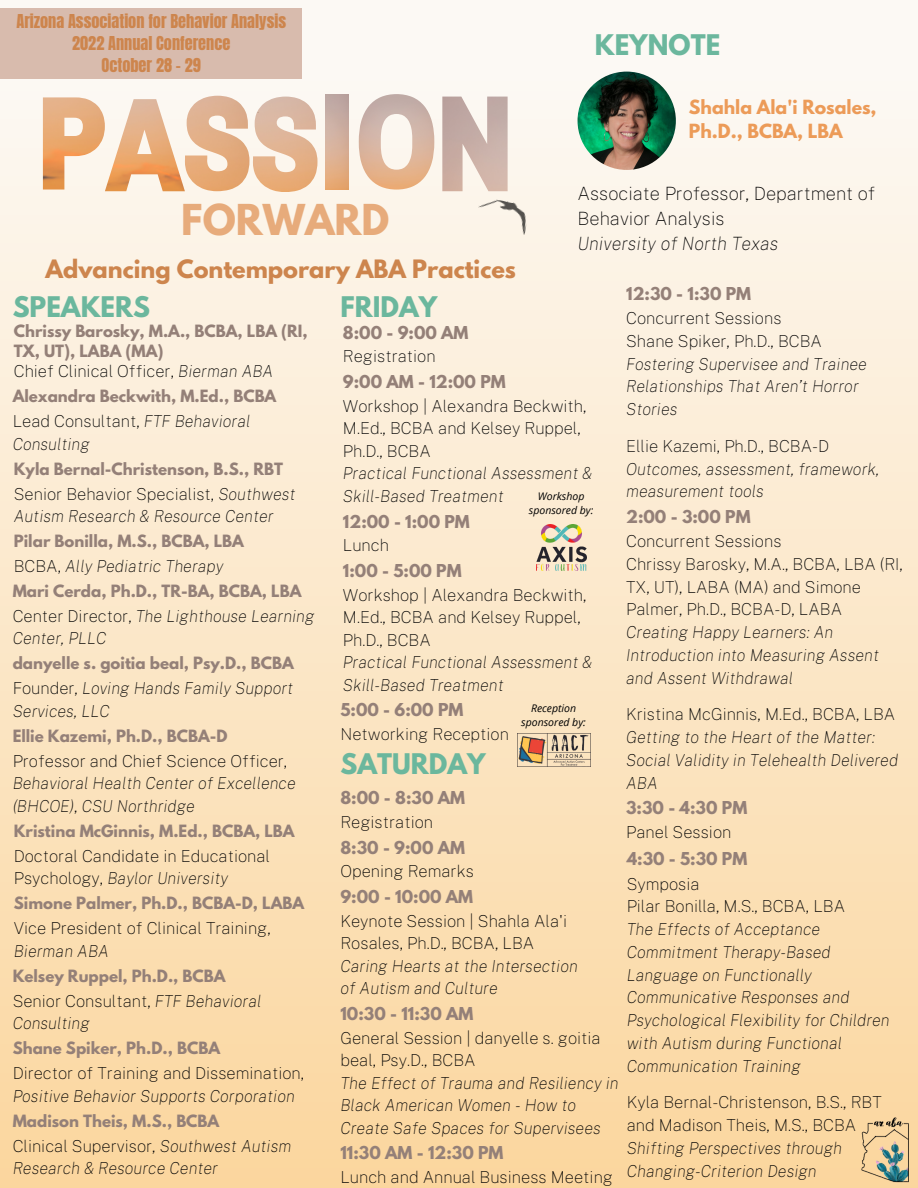
<style>
.page{position:relative;width:918px;height:1188px;background:#fff}
.page>*{position:absolute;margin:0;border:0;box-sizing:border-box;transform-origin:0 0}
.t1{font:700 37.65px "League Spartan";color:#e7ab7b}
.t2{font:700 25.2px "League Spartan";color:#6bb79d}
.t3{font:700 22.5px "League Spartan";color:#cd854d}
.t4{font:100 18.3px/24.8px "Public Sans";color:#000}
.t5{font:italic 100 18.3px "Public Sans";color:#000}
.t6{font:700 17.25px/23.7px "League Spartan";color:#ec9b58}
.t7{font:italic 100 16.5px/22.8px "Public Sans";color:#000}
.t8{font:100 16.5px/22.5px "Public Sans";color:#000}
.t9{font:16.35px/22.2px "Anton";color:#cd854d;text-align:center}
.t10{font:700 15.75px "League Spartan";color:#948078}
.t11{font:700 15px/20.2px "League Spartan";color:#948078}
.t12{font:italic 10.5px/14px "Open Sans";color:#000;text-align:center}
.s1{font-style:italic}
.s2{font-style:normal}
</style>
<div class="page">
<div style="left:0;top:0;width:918px;height:1188px;background:linear-gradient(to bottom,#fcfbf9,#fbd69e)"></div>
<img style="left:43px;top:97px;width:62px;height:92px">
<img style="left:105px;top:99px;width:80px;height:92px">
<img style="left:253px;top:97px;width:64px;height:95px">
<img style="left:185px;top:96px;width:64px;height:95px">
<img style="left:326px;top:95px;width:22px;height:94px">
<img style="left:359px;top:94px;width:75px;height:96px">
<img style="left:442px;top:97px;width:66px;height:94px">
<img style="left:475px;top:197px;width:55px;height:38px">
<div style="left:0;top:8px;width:302px;height:71px;background:#d8bbad"></div>
<img style="left:578px;top:72px;width:98px;height:98px;border-radius:50%">
<img style="left:842px;top:1106px;width:76px;height:82px">
<img style="left:517px;top:734px;width:73px;height:33px">
<img style="left:536px;top:525px;width:51px;height:46px">
<p class="t9" style="left:16px;top:10px;width:271px">Arizona Association for Behavior Analysis<br>2022 Annual Conference<br>October 28 - 29</p>
<h1 class="t1" style="left:181px;top:201px;width:210px">FORWARD</h1>
<h3 class="t3" style="left:46px;top:258px;width:472px">Advancing Contemporary ABA Practices</h3>
<h2 class="t2" style="left:595px;top:33px;width:127px">KEYNOTE</h2>
<p class="t6" style="left:689px;top:97px;width:189px">Shahla Ala'i Rosales,<br>Ph.D., BCBA, LBA</p>
<p class="t4" style="left:578px;top:181px;width:299px">Associate Professor, Department of<br>Behavior Analysis</p>
<p class="t5" style="left:578px;top:233px;width:203px">University of North Texas</p>
<h2 class="t2" style="left:13px;top:294px;width:139px">SPEAKERS</h2>
<h2 class="t2" style="left:340px;top:294px;width:98px">FRIDAY</h2>
<p class="t11" style="left:14px;top:322px;width:296px">Chrissy Barosky, M.A., BCBA, LBA (RI,<br>TX, UT), LABA (MA)</p>
<p class="t8" style="left:14px;top:360px;width:261px">Chief Clinical Officer, <span class="s1">Bierman ABA</span></p>
<p class="t11" style="left:13px;top:388px;width:265px">Alexandra Beckwith, M.Ed., BCBA</p>
<p class="t7" style="left:13px;top:410px;width:239px"><span class="s2">Lead Consultant,</span> FTF Behavioral<br>Consulting</p>
<p class="t11" style="left:14px;top:460px;width:271px">Kyla Bernal-Christenson, B.S., RBT</p>
<p class="t7" style="left:14px;top:482px;width:283px"><span class="s2">Senior Behavior Specialist,</span> Southwest<br>Autism Research &amp; Resource Center</p>
<p class="t11" style="left:14px;top:533px;width:232px">Pilar Bonilla, M.S., BCBA, LBA</p>
<p class="t7" style="left:14px;top:555px;width:211px"><span class="s2">BCBA,</span> Ally Pediatric Therapy</p>
<p class="t10" style="left:343px;top:324px;width:127px">8:00 - 9:00 AM</p>
<p class="t8" style="left:343px;top:345px;width:94px">Registration</p>
<p class="t10" style="left:343px;top:374px;width:164px">9:00 AM - 12:00 PM</p>
<p class="t8" style="left:343px;top:394px;width:245px">Workshop | Alexandra Beckwith,<br>M.Ed., BCBA and Kelsey Ruppel,<br>Ph.D., BCBA</p>
<p class="t7" style="left:343px;top:462px;width:251px">Practical Functional Assessment &amp;<br>Skill-Based Treatment</p>
<p class="t12" style="left:529px;top:489px;width:66px">Workshop sponsored by:</p>
<p class="t10" style="left:343px;top:513px;width:128px">12:00 - 1:00 PM</p>
<p class="t8" style="left:343px;top:534px;width:48px">Lunch</p>
<p class="t10" style="left:343px;top:563px;width:120px">1:00 - 5:00 PM</p>
<p class="t8" style="left:343px;top:583px;width:245px">Workshop | Alexandra Beckwith,<br>M.Ed., BCBA and Kelsey Ruppel,<br>Ph.D., BCBA</p>
<p class="t7" style="left:343px;top:651px;width:251px">Practical Functional Assessment &amp;<br>Skill-Based Treatment</p>
<p class="t10" style="left:340px;top:702px;width:124px">5:00 - 6:00 PM</p>
<p class="t8" style="left:340px;top:723px;width:170px">Networking Reception</p>
<h2 class="t2" style="left:340px;top:751px;width:147px">SATURDAY</h2>
<p class="t11" style="left:13px;top:583px;width:290px">Mari Cerda, Ph.D., TR-BA, BCBA, LBA</p>
<p class="t7" style="left:13px;top:605px;width:303px"><span class="s2">Center Director,</span> The Lighthouse Learning<br>Center, PLLC</p>
<p class="t11" style="left:13px;top:655px;width:283px">danyelle s. goitia beal, Psy.D., BCBA</p>
<p class="t7" style="left:13px;top:677px;width:282px"><span class="s2">Founder,</span> Loving Hands Family Support<br>Services, LLC</p>
<p class="t11" style="left:13px;top:728px;width:216px">Ellie Kazemi, Ph.D., BCBA-D</p>
<p class="t8" style="left:13px;top:750px;width:276px">Professor and Chief Science Officer,</p>
<p class="t7" style="left:13px;top:772px;width:285px">Behavioral Health Center of Excellence (BHCOE)<span class="s2">,</span> CSU Northridge</p>
<p class="t11" style="left:14px;top:823px;width:282px">Kristina McGinnis, M.Ed., BCBA, LBA</p>
<p class="t8" style="left:14px;top:845px;width:258px">Doctoral Candidate in Educational<br>Psychology, <span class="s1">Baylor University</span></p>
<p class="t12" style="left:521px;top:701px;width:66px">Reception sponsored by:</p>
<p class="t10" style="left:340px;top:790px;width:126px">8:00 - 8:30 AM</p>
<p class="t8" style="left:340px;top:811px;width:94px">Registration</p>
<p class="t10" style="left:340px;top:839px;width:126px">8:30 - 9:00 AM</p>
<p class="t8" style="left:340px;top:860px;width:135px">Opening Remarks</p>
<p class="t10" style="left:340px;top:889px;width:134px">9:00 - 10:00 AM</p>
<p class="t8" style="left:340px;top:909px;width:228px">Keynote Session | Shahla Ala'i<br>Rosales, Ph.D., BCBA, LBA</p>
<p class="t7" style="left:340px;top:954px;width:239px">Caring Hearts at the Intersection of Autism and Culture</p>
<p class="t10" style="left:340px;top:1006px;width:134px">10:30 - 11:30 AM</p>
<p class="t8" style="left:340px;top:1026px;width:262px">General Session | danyelle s. goitia beal, Psy.D., BCBA</p>
<p class="t7" style="left:340px;top:1071px;width:280px">The Effect of Trauma and Resiliency in<br>Black American Women - How to<br>Create Safe Spaces for Supervisees</p>
<p class="t10" style="left:340px;top:1145px;width:165px">11:30 AM - 12:30 PM</p>
<p class="t8" style="left:340px;top:1166px;width:274px">Lunch and Annual Business Meeting</p>
<p class="t11" style="left:14px;top:895px;width:292px">Simone Palmer, Ph.D., BCBA-D, LABA</p>
<p class="t8" style="left:14px;top:917px;width:258px">Vice President of Clinical Training,</p>
<p class="t7" style="left:14px;top:939px;width:97px">Bierman ABA</p>
<p class="t11" style="left:13px;top:967px;width:214px">Kelsey Ruppel, Ph.D., BCBA</p>
<p class="t7" style="left:13px;top:989px;width:250px"><span class="s2">Senior Consultant,</span> FTF Behavioral<br>Consulting</p>
<p class="t11" style="left:13px;top:1040px;width:209px">Shane Spiker, Ph.D., BCBA</p>
<p class="t8" style="left:13px;top:1062px;width:293px">Director of Training and Dissemination,</p>
<p class="t7" style="left:13px;top:1084px;width:284px">Positive Behavior Supports Corporation</p>
<p class="t11" style="left:13px;top:1112px;width:208px">Madison Theis, M.S., BCBA</p>
<p class="t7" style="left:13px;top:1134px;width:280px"><span class="s2">Clinical Supervisor,</span> Southwest Autism<br>Research &amp; Resource Center</p>
<p class="t10" style="left:626px;top:286px;width:126px">12:30 - 1:30 PM</p>
<p class="t8" style="left:626px;top:307px;width:197px">Concurrent Sessions<br>Shane Spiker, Ph.D., BCBA</p>
<p class="t7" style="left:626px;top:352px;width:242px">Fostering Supervisee and Trainee<br>Relationships That Aren’t Horror<br>Stories</p>
<p class="t8" style="left:626px;top:435px;width:205px">Ellie Kazemi, Ph.D., BCBA-D</p>
<p class="t7" style="left:626px;top:457px;width:255px">Outcomes, assessment, framework, measurement tools</p>
<p class="t10" style="left:626px;top:509px;width:126px">2:00 - 3:00 PM</p>
<p class="t8" style="left:626px;top:530px;width:278px">Concurrent Sessions<br>Chrissy Barosky, M.A., BCBA, LBA (RI,<br>TX, UT), LABA (MA) and Simone<br>Palmer, Ph.D., BCBA-D, LABA</p>
<p class="t7" style="left:626px;top:621px;width:254px">Creating Happy Learners: An<br>Introduction into Measuring Assent and Assent Withdrawal</p>
<p class="t8" style="left:626px;top:703px;width:271px">Kristina McGinnis, M.Ed., BCBA, LBA</p>
<p class="t7" style="left:626px;top:726px;width:274px">Getting to the Heart of the Matter:<br>Social Validity in Telehealth Delivered<br>ABA</p>
<p class="t10" style="left:626px;top:800px;width:123px">3:30 - 4:30 PM</p>
<p class="t8" style="left:626px;top:820px;width:107px">Panel Session</p>
<p class="t10" style="left:627px;top:851px;width:122px">4:30 - 5:30 PM</p>
<p class="t8" style="left:627px;top:872px;width:220px">Symposia<br>Pilar Bonilla, M.S., BCBA, LBA</p>
<p class="t7" style="left:627px;top:918px;width:265px">The Effects of Acceptance<br>Commitment Therapy-Based<br>Language on Functionally<br>Communicative Responses and<br>Psychological Flexibility for Children with Autism during Functional<br>Communication Training</p>
<p class="t8" style="left:627px;top:1091px;width:257px">Kyla Bernal-Christenson, B.S., RBT and Madison Theis, M.S., BCBA</p>
<p class="t7" style="left:627px;top:1136px;width:217px">Shifting Perspectives through<br>Changing-Criterion Design</p>
</div>
